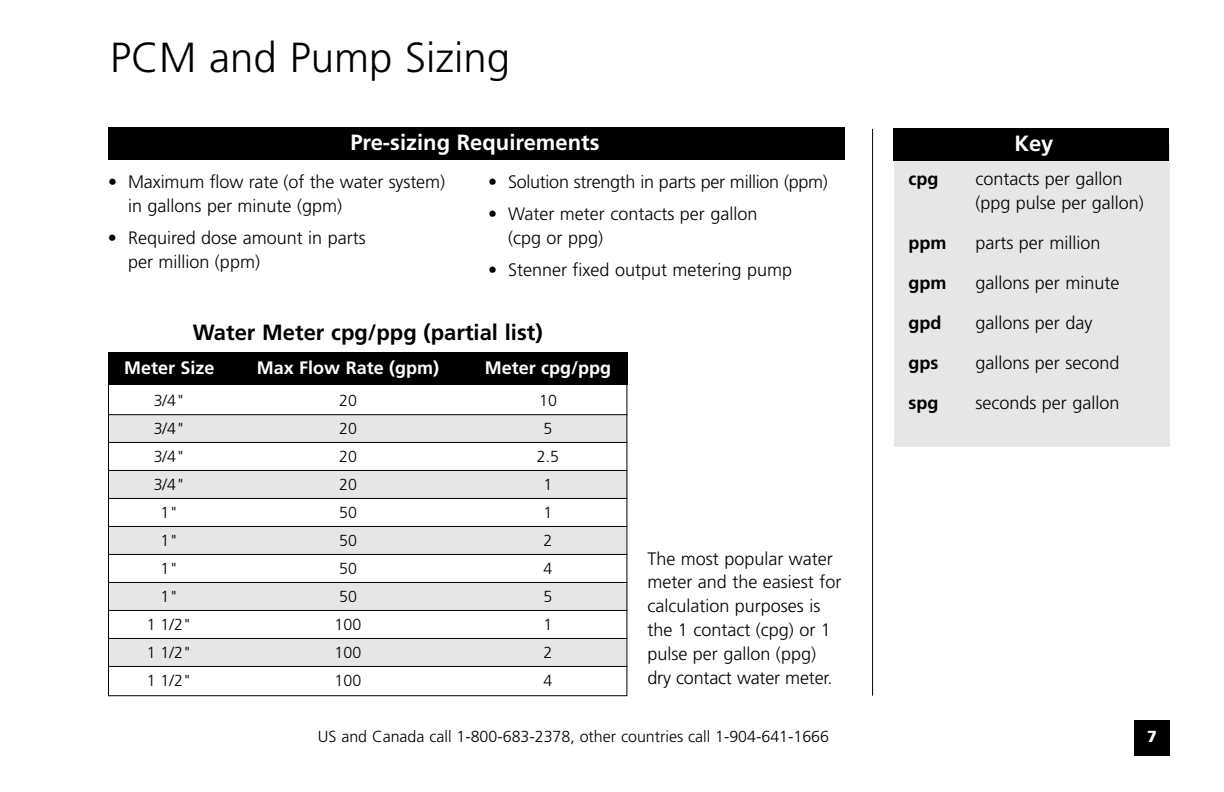
<style>
.page{position:relative;width:1224px;height:792px;background:#fff}
.page>*{position:absolute;margin:0;border:0;box-sizing:border-box;transform-origin:0 0}
.t1{font:300 42px "Frutiger";color:#000}
.t2{font:700 22px "Frutiger";color:#000}
.t3{font:700 22px "Frutiger";color:#fff}
.t4{font:300 18px/24px "Frutiger";color:#000}
.t5{font:700 18px "Frutiger";color:#fff}
.t6{font:700 18px "Frutiger";color:#000}
.t7{font:300 16px "Frutiger";color:#000}
.t8{font:900 16px "Frutiger";color:#fff}
.s1{font-weight:700}
</style>
<div class="page">
<div style="left:108px;top:415px;width:518px;height:27px;background:#e6e6e6"></div>
<div style="left:108px;top:471px;width:519px;height:27px;background:#e6e6e6"></div>
<div style="left:108px;top:527px;width:517px;height:27px;background:#e6e6e6"></div>
<div style="left:108px;top:583px;width:519px;height:27px;background:#e6e6e6"></div>
<div style="left:108px;top:638px;width:517px;height:28px;background:#e6e6e6"></div>
<div style="left:894px;top:144px;width:275px;height:303px;background:#e6e6e6"></div>
<div style="left:108px;top:127px;width:736px;height:33px;background:#000"></div>
<div style="left:108px;top:352px;width:519px;height:33px;background:#000"></div>
<div style="left:894px;top:129px;width:275px;height:32px;background:#000"></div>
<div style="left:1134px;top:720px;width:36px;height:36px;background:#000"></div>
<hr style="left:108px;top:414px;width:519px;height:1px;background:#000">
<hr style="left:108px;top:442px;width:519px;height:1px;background:#000">
<hr style="left:108px;top:470px;width:519px;height:1px;background:#000">
<hr style="left:108px;top:498px;width:519px;height:1px;background:#000">
<hr style="left:108px;top:526px;width:519px;height:1px;background:#000">
<hr style="left:108px;top:554px;width:519px;height:1px;background:#000">
<hr style="left:108px;top:582px;width:519px;height:1px;background:#000">
<hr style="left:108px;top:610px;width:519px;height:1px;background:#000">
<hr style="left:108px;top:638px;width:519px;height:1px;background:#000">
<hr style="left:108px;top:666px;width:519px;height:1px;background:#000">
<hr style="left:872px;top:129px;width:1px;height:567px;background:#000">
<h1 class="t1" style="left:110px;top:40px;width:402px">PCM and Pump Sizing</h1>
<p class="t3" style="left:350px;top:134px;width:251px">Pre-sizing Requirements</p>
<p class="t4" style="left:128px;top:171px;width:319px;text-indent:-20px"><span class="s1">•</span> Maximum flow rate (of the water system) in gallons per minute (gpm)</p>
<p class="t4" style="left:128px;top:227px;width:239px;text-indent:-20px">• Required dose amount in parts per million (ppm)</p>
<p class="t4" style="left:488px;top:171px;width:341px">• Solution strength in parts per million (ppm)</p>
<p class="t4" style="left:508px;top:203px;width:251px;text-indent:-20px">• Water meter contacts per gallon (cpg or ppg)</p>
<p class="t4" style="left:488px;top:259px;width:305px">• Stenner fixed output metering pump</p>
<p class="t2" style="left:193px;top:323px;width:351px">Water Meter cpg/ppg (partial list)</p>
<p class="t5" style="left:124px;top:360px;width:92px">Meter Size</p>
<p class="t5" style="left:257px;top:360px;width:184px">Max Flow Rate (gpm)</p>
<p class="t5" style="left:485px;top:360px;width:128px">Meter cpg/ppg</p>
<p class="t7" style="left:154px;top:394px;width:33px">3/4"</p>
<p class="t7" style="left:339px;top:394px;width:19px">20</p>
<p class="t7" style="left:539px;top:394px;width:19px">10</p>
<p class="t7" style="left:154px;top:422px;width:33px">3/4"</p>
<p class="t7" style="left:339px;top:422px;width:19px">20</p>
<p class="t7" style="left:544px;top:422px;width:10px">5</p>
<p class="t7" style="left:154px;top:450px;width:33px">3/4"</p>
<p class="t7" style="left:339px;top:450px;width:19px">20</p>
<p class="t7" style="left:537px;top:450px;width:24px">2.5</p>
<p class="t7" style="left:154px;top:478px;width:33px">3/4"</p>
<p class="t7" style="left:339px;top:478px;width:19px">20</p>
<p class="t7" style="left:544px;top:478px;width:10px">1</p>
<p class="t7" style="left:160px;top:506px;width:19px">1"</p>
<p class="t7" style="left:339px;top:506px;width:19px">50</p>
<p class="t7" style="left:544px;top:506px;width:10px">1</p>
<p class="t7" style="left:160px;top:534px;width:19px">1"</p>
<p class="t7" style="left:339px;top:534px;width:19px">50</p>
<p class="t7" style="left:544px;top:534px;width:10px">2</p>
<p class="t7" style="left:160px;top:562px;width:19px">1"</p>
<p class="t7" style="left:339px;top:562px;width:19px">50</p>
<p class="t7" style="left:544px;top:562px;width:10px">4</p>
<p class="t7" style="left:160px;top:590px;width:19px">1"</p>
<p class="t7" style="left:339px;top:590px;width:19px">50</p>
<p class="t7" style="left:544px;top:590px;width:10px">5</p>
<p class="t7" style="left:147px;top:618px;width:46px">1 1/2"</p>
<p class="t7" style="left:335px;top:618px;width:28px">100</p>
<p class="t7" style="left:544px;top:618px;width:10px">1</p>
<p class="t7" style="left:147px;top:646px;width:46px">1 1/2"</p>
<p class="t7" style="left:335px;top:646px;width:28px">100</p>
<p class="t7" style="left:544px;top:646px;width:10px">2</p>
<p class="t7" style="left:147px;top:674px;width:46px">1 1/2"</p>
<p class="t7" style="left:335px;top:674px;width:28px">100</p>
<p class="t7" style="left:544px;top:674px;width:10px">4</p>
<p class="t4" style="left:647px;top:548px;width:195px">The most popular water meter and the easiest for calculation purposes is the 1 contact (cpg) or 1 pulse per gallon (ppg) dry contact water meter.</p>
<p class="t3" style="left:1014px;top:135px;width:41px">Key</p>
<p class="t6" style="left:909px;top:172px;width:31px">cpg</p>
<p class="t4" style="left:975px;top:169px;width:170px">contacts per gallon (ppg pulse per gallon)</p>
<p class="t6" style="left:909px;top:236px;width:39px">ppm</p>
<p class="t4" style="left:975px;top:233px;width:126px">parts per million</p>
<p class="t6" style="left:909px;top:276px;width:39px">gpm</p>
<p class="t4" style="left:975px;top:273px;width:145px">gallons per minute</p>
<p class="t6" style="left:909px;top:316px;width:34px">gpd</p>
<p class="t4" style="left:975px;top:313px;width:119px">gallons per day</p>
<p class="t6" style="left:909px;top:356px;width:31px">gps</p>
<p class="t4" style="left:975px;top:353px;width:146px">gallons per second</p>
<p class="t6" style="left:909px;top:396px;width:31px">spg</p>
<p class="t4" style="left:975px;top:393px;width:146px">seconds per gallon</p>
<p class="t7" style="left:318px;top:730px;width:513px">US and Canada call 1-800-683-2378, other countries call 1-904-641-1666</p>
<p class="t8" style="left:1147px;top:730px;width:11px">7</p>
</div>
